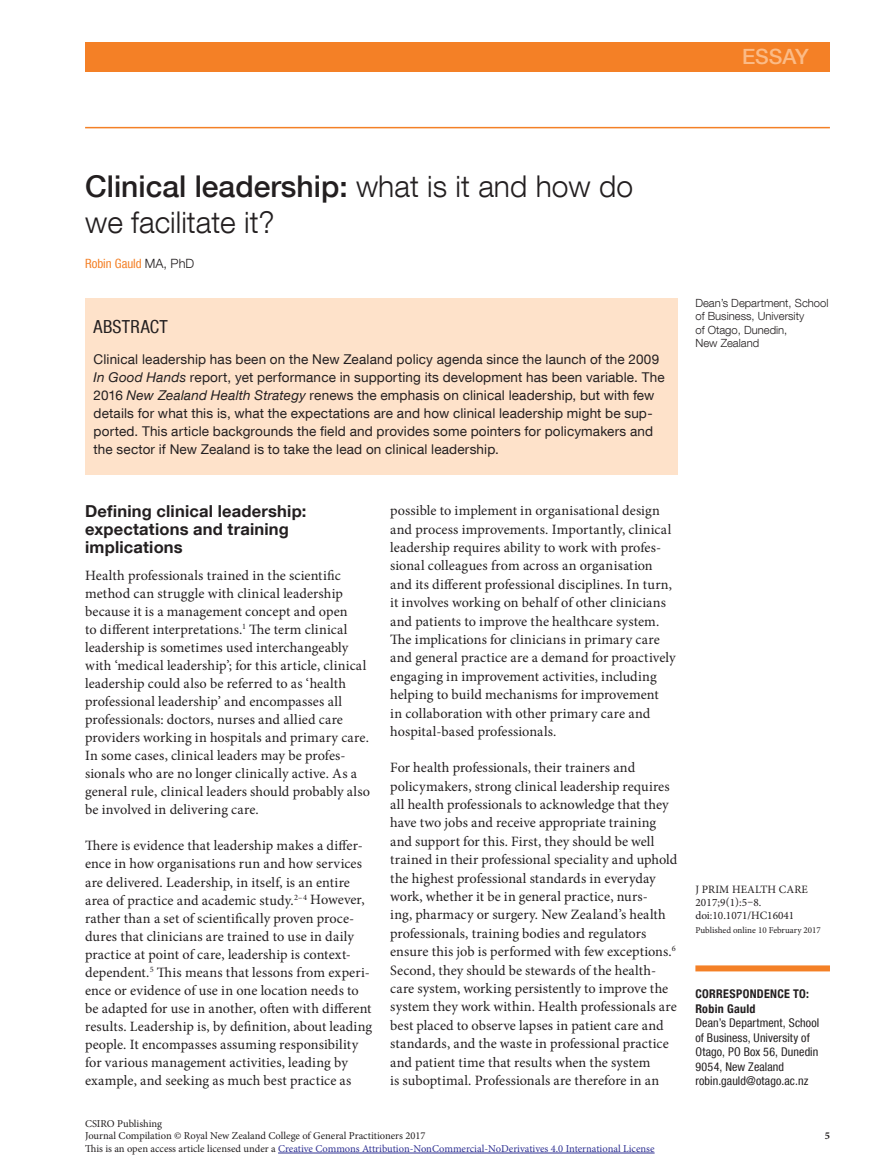
<style>
.page{position:relative;width:881px;height:1170px;background:#fff}
.page>*{position:absolute;margin:0;border:0;box-sizing:border-box;transform-origin:0 0}
.t1{font:300 30px/36px "Helvetica Neue LT Com";color:#231f20}
.t2{font:500 21px "Helvetica Neue LT Com";color:#fbbb87}
.t3{font:condensed 18px "Helvetica Neue LT Com";letter-spacing:.015em;color:#231f20}
.t4{font:700 16.5px/18px "Helvetica Neue LT Com";letter-spacing:.01em;color:#231f20}
.t5{font:14.25px/18.5px "Minion Pro";color:#231f20}
.t6{font:13.5px/18px "Helvetica Neue LT Com";letter-spacing:.01em;color:#231f20}
.t7{font:condensed 12.75px "Helvetica Neue LT Com";color:#f48026}
.t8{font:condensed 12px/14.4px "Helvetica Neue LT Com";letter-spacing:.01em;color:#231f20}
.t9{font:700 condensed 12px/14.4px "Helvetica Neue LT Com";letter-spacing:.025em;color:#231f20}
.t10{font:300 11.25px/13.5px "Helvetica Neue LT Com";color:#231f20}
.t11{font:11.25px/13.4px "Minion Pro";letter-spacing:.005em;color:#231f20}
.t12{font:10.5px/12.6px "Minion Pro";color:#231f20}
.t13{font:700 10.5px "Minion Pro";color:#231f20}
.t14{font:9px "Minion Pro";letter-spacing:-.005em;color:#231f20}
.s1{font-weight:500}
.s2{font-weight:300;font-stretch:normal;color:#231f20}
.s3{font-style:italic}
.s4{color:#2e3092}
</style>
<div class="page">
<div style="left:85px;top:43px;width:744px;height:29px;background:#f48026"></div>
<hr style="left:85px;top:127px;width:744px;height:1px;background:#f48026">
<hr style="left:278px;top:1152px;width:376px;height:1px;background:#2e3092">
<div style="left:85px;top:298px;width:592px;height:177px;background:#fee2ca"></div>
<div style="left:695px;top:965px;width:134px;height:6px;background:#f48026"></div>
<h2 class="t2" style="left:741px;top:44px;width:68px">Essay</h2>
<h1 class="t1" style="left:85px;top:168px;width:549px"><span class="s1">Clinical leadership:</span> what is it and how do we facilitate it?</h1>
<p class="t7" style="left:85px;top:255px;width:111px">Robin Gauld <span class="s2">MA, PhD</span></p>
<p class="t3" style="left:94px;top:316px;width:75px">Abstract</p>
<p class="t6" style="left:94px;top:349px;width:572px">Clinical leadership has been on the New Zealand policy agenda since the launch of the 2009<br><span class="s3">In Good Hands</span> report, yet performance in supporting its development has been variable. The 2016 <span class="s3">New Zealand Health Strategy</span> renews the emphasis on clinical leadership, but with few details for what this is, what the expectations are and how clinical leadership might be sup&shy;ported. This article backgrounds the field and provides some pointers for policymakers and the sector if New Zealand is to take the lead on clinical leadership.</p>
<p class="t10" style="left:695px;top:296px;width:134px">Dean’s Department, School of Business, University<br>of Otago, Dunedin,<br>New Zealand</p>
<p class="t4" style="left:85px;top:501px;width:223px">Defining clinical leadership: expectations and training implications</p>
<p class="t5" style="left:85px;top:566px;width:286px;line-height:18px">Health professionals trained in the scientific method can struggle with clinical leadership because it is a management concept and open<br>to different interpretations.<sup>1</sup> The term clinical leadership is sometimes used interchangeably with ‘medical leadership’; for this article, clinical leadership could also be referred to as ‘health professional leadership’ and encompasses all professionals: doctors, nurses and allied care providers working in hospitals and primary care.<br>In some cases, clinical leaders may be profes&shy;sionals who are no longer clinically active. As a general rule, clinical leaders should probably also be involved in delivering care.</p>
<p class="t5" style="left:85px;top:836px;width:288px;line-height:18px">There is evidence that leadership makes a differ&shy;ence in how organisations run and how services are delivered. Leadership, in itself, is an entire area of practice and academic study.<sup>2–4</sup> However, rather than a set of scientifically proven proce&shy;dures that clinicians are trained to use in daily practice at point of care, leadership is context&shy;dependent.<sup>5</sup> This means that lessons from experi&shy;ence or evidence of use in one location needs to be adapted for use in another, often with different results. Leadership is, by definition, about leading people. It encompasses assuming responsibility for various management activities, leading by example, and seeking as much best practice as</p>
<p class="t5" style="left:390px;top:501px;width:287px">possible to implement in organisational design and process improvements. Importantly, clinical leadership requires ability to work with profes&shy;sional colleagues from across an organisation and its different professional disciplines. In turn, it involves working on behalf of other clinicians and patients to improve the healthcare system.<br>The implications for clinicians in primary care and general practice are a demand for proactively engaging in improvement activities, including helping to build mechanisms for improvement<br>in collaboration with other primary care and hospital-based professionals.</p>
<p class="t5" style="left:390px;top:758px;width:288px">For health professionals, their trainers and policymakers, strong clinical leadership requires all health professionals to acknowledge that they have two jobs and receive appropriate training and support for this. First, they should be well trained in their professional speciality and uphold the highest professional standards in everyday work, whether it be in general practice, nurs-<br>ing, pharmacy or surgery. New Zealand’s health professionals, training bodies and regulators ensure this job is performed with few exceptions.<sup>6<br></sup>Second, they should be stewards of the health&shy;care system, working persistently to improve the system they work within. Health professionals are best placed to observe lapses in patient care and standards, and the waste in professional practice and patient time that results when the system<br>is suboptimal. Professionals are therefore in an</p>
<p class="t12" style="left:85px;top:1116px;width:570px">CSIRO Publishing<br>Journal Compilation © Royal New Zealand College of General Practitioners 2017<br>This is an open access article licensed under a <span class="s4">Creative Commons Attribution-NonCommercial-NoDerivatives 4.0 International License</span></p>
<p class="t11" style="left:695px;top:882px;width:114px">J Prim Health Care</p>
<p class="t11" style="left:695px;top:895px;width:100px">2017;9(1):5–8. doi:10.1071/HC16041</p>
<p class="t14" style="left:695px;top:923px;width:127px">Published online 10 February 2017</p>
<p class="t9" style="left:695px;top:986px;width:115px">CORRESPONDENCE TO:<br>Robin Gauld</p>
<p class="t8" style="left:695px;top:1015px;width:125px">Dean’s Department, School of Business, University of<br>Otago, PO Box 56, Dunedin<br>9054, New Zealand robin.gauld@otago.ac.nz</p>
<p class="t13" style="left:824px;top:1128px;width:7px">5</p>
</div>
